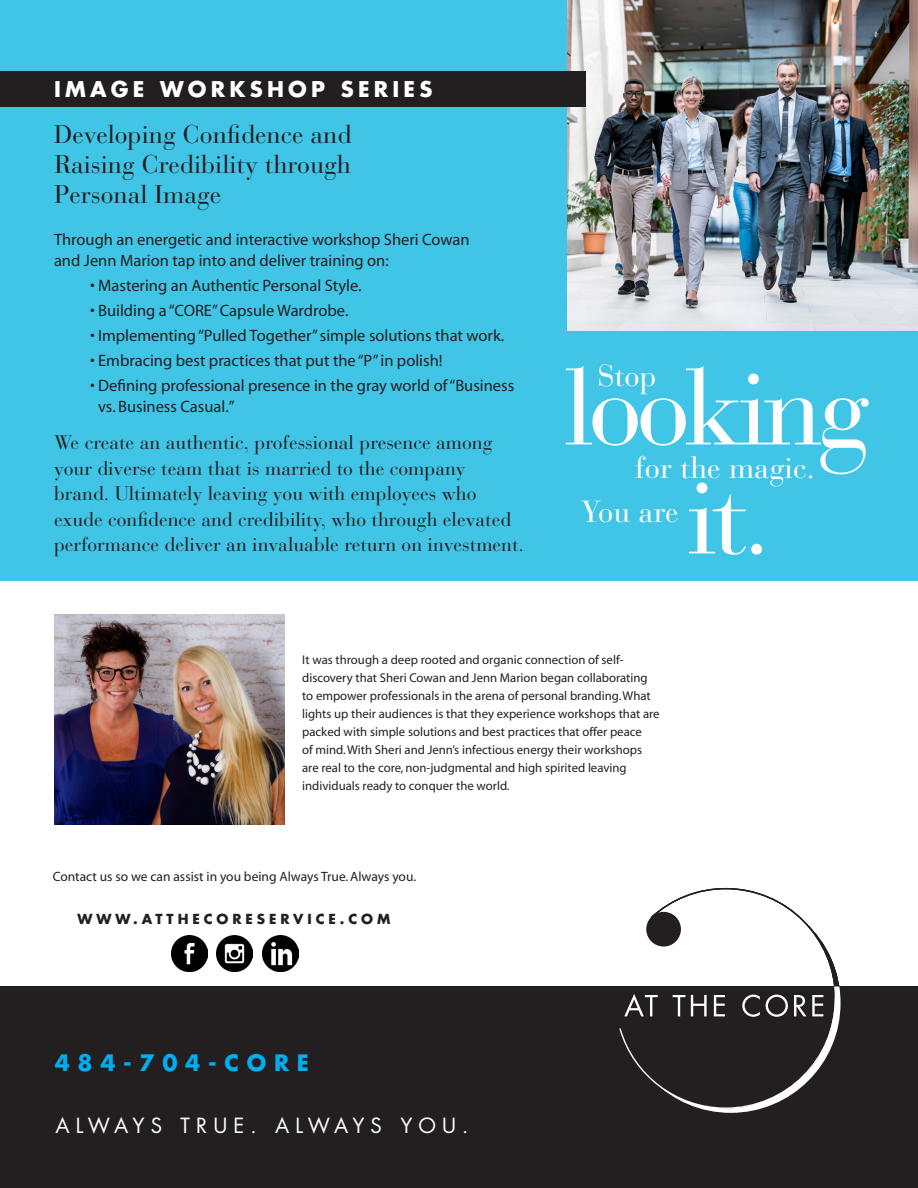
<style>
.page{position:relative;width:918px;height:1188px;background:#fff}
.page>*{position:absolute;margin:0;border:0;box-sizing:border-box;transform-origin:0 0}
.heads{font:106.95px "Bauer Bodoni";letter-spacing:-.05em;color:#fff}
.heads-2{font:30.3px "Bauer Bodoni";color:#fff}
.t1{font:25.5px/30px "Bauer Bodoni";color:#231f20;text-align:justify}
.subs{font:700 22.05px "Futura";letter-spacing:.35em;color:#00aeef}
.t2{font:700 21.15px "Futura";letter-spacing:.2em;color:#fff}
.t3{font:20.4px "Futura";letter-spacing:.3em;color:#fff}
._9_11{font:19.5px/25.5px "Bauer Bodoni";color:#231f20}
._9_11-2{font:16.5px/21px "Myriad";color:#231f20}
._9_11-3{font:13.5px "Myriad";color:#231f20}
.subs-2{font:700 13.5px "Futura";letter-spacing:.29em;color:#231f20}
._9_11-4{font:12.75px/18px "Myriad";color:#231f20}
</style>
<div class="page">
<div style="left:0;top:986px;width:918px;height:202px;background:#231f20"></div>
<svg style="left:648px;top:887px;width:158px;height:35px"></svg>
<svg style="left:619px;top:922px;width:222px;height:191px"></svg>
<div style="left:0;top:0;width:918px;height:580px;background:#40c5e6"></div>
<img style="left:171px;top:936px;width:36px;height:36px">
<img style="left:217px;top:936px;width:36px;height:36px">
<img style="left:263px;top:936px;width:36px;height:36px">
<img style="left:54px;top:615px;width:231px;height:210px">
<img style="left:567px;top:0;width:351px;height:330px">
<div style="left:0;top:71px;width:585px;height:36px;background:#231f20"></div>
<p class="t2" style="left:54px;top:75px;width:380px">IMAGE WORKSHOP SERIES</p>
<p class="t1" style="left:54px;top:120px;width:299px">Developing Confidence and Raising Credibility through Personal Image</p>
<p class="_9_11-2" style="left:54px;top:230px;width:417px">Through an energetic and interactive workshop Sheri Cowan and Jenn Marion tap into and deliver training on:</p>
<p class="_9_11-2" style="left:90px;top:276px;width:273px">• Mastering an Authentic Personal Style.</p>
<p class="_9_11-2" style="left:90px;top:301px;width:260px">• Building a “CORE” Capsule Wardrobe.</p>
<p class="_9_11-2" style="left:90px;top:326px;width:416px">• Implementing “Pulled Together” simple solutions that work.</p>
<p class="_9_11-2" style="left:90px;top:351px;width:354px">• Embracing best practices that put the “P” in polish!</p>
<p class="_9_11-2" style="left:98px;top:376px;width:418px;text-indent:-8px">• Defining professional presence in the gray world of “Business vs. Business Casual.”</p>
<p class="_9_11" style="left:54px;top:430px;width:472px">We create an authentic, professional presence among your diverse team that is married to the company brand. Ultimately leaving you with employees who exude confidence and credibility, who through elevated performance deliver an invaluable return on investment.</p>
<p class="heads-2" style="left:598px;top:358px;width:60px">Stop</p>
<p class="heads" style="left:564px;top:344px;width:308px">looking</p>
<p class="heads-2" style="left:635px;top:450px;width:182px">for the magic.</p>
<p class="heads-2" style="left:581px;top:494px;width:99px">You are</p>
<p class="heads" style="left:687px;top:453px;width:86px">it.</p>
<p class="_9_11-4" style="left:302px;top:651px;width:359px">It was through a deep rooted and organic connection of self&shy;discovery that Sheri Cowan and Jenn Marion began collaborating to empower professionals in the arena of personal branding. What lights up their audiences is that they experience workshops that are packed with simple solutions and best practices that offer peace<br>of mind. With Sheri and Jenn’s infectious energy their workshops are real to the core, non-judgmental and high spirited leaving individuals ready to conquer the world.</p>
<p class="_9_11-3" style="left:53px;top:869px;width:365px">Contact us so we can assist in you being Always True. Always you.</p>
<p class="subs-2" style="left:78px;top:910px;width:314px">WWW.ATTHECORESERVICE.COM</p>
<p class="subs" style="left:55px;top:1047px;width:256px">484-704-CORE</p>
<p class="t3" style="left:56px;top:1111px;width:415px">ALWAYS TRUE. ALWAYS YOU.</p>
</div>
